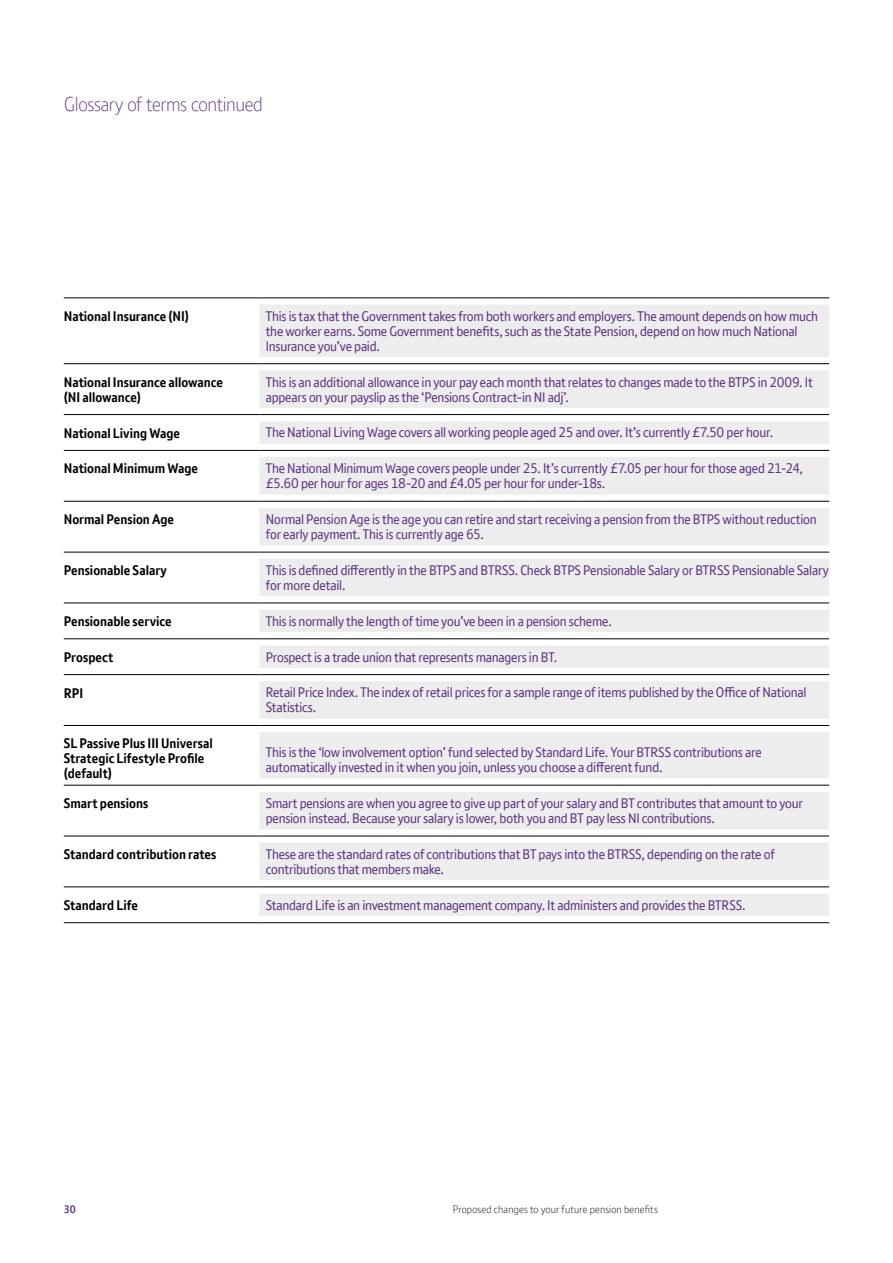
<style>
.page{position:relative;width:893px;height:1263px;background:#fff}
.page>*{position:absolute;margin:0;border:0;box-sizing:border-box;transform-origin:0 0}
.t1{font:300 19.5px "BT Font";letter-spacing:-.02em;color:#603483}
.t2{font:13.5px/15px "BT Font";letter-spacing:-.015em;color:#603483}
.t3{font:700 13.5px/15px "BT Font";color:#000}
.t4{font:300 10.5px "BT Font";letter-spacing:.015em;color:#000}
.t5{font:700 10.5px "BT Font";color:#603483}
</style>
<div class="page">
<svg style="left:259px;top:305px;width:570px;height:611px;fill:#ededed"></svg>
<hr style="left:64px;top:298px;width:195px;height:1px;background:#000">
<hr style="left:259px;top:298px;width:570px;height:1px;background:#000">
<hr style="left:64px;top:363px;width:195px;height:1px;background:#000">
<hr style="left:259px;top:363px;width:570px;height:1px;background:#000">
<hr style="left:64px;top:552px;width:195px;height:1px;background:#000">
<hr style="left:259px;top:552px;width:570px;height:1px;background:#000">
<hr style="left:64px;top:603px;width:195px;height:1px;background:#000">
<hr style="left:259px;top:603px;width:570px;height:1px;background:#000">
<hr style="left:64px;top:638px;width:195px;height:1px;background:#000">
<hr style="left:259px;top:638px;width:570px;height:1px;background:#000">
<hr style="left:64px;top:674px;width:195px;height:1px;background:#000">
<hr style="left:259px;top:674px;width:570px;height:1px;background:#000">
<hr style="left:64px;top:725px;width:195px;height:1px;background:#000">
<hr style="left:259px;top:725px;width:570px;height:1px;background:#000">
<hr style="left:64px;top:785px;width:195px;height:1px;background:#000">
<hr style="left:259px;top:785px;width:570px;height:1px;background:#000">
<hr style="left:64px;top:836px;width:195px;height:1px;background:#000">
<hr style="left:259px;top:836px;width:570px;height:1px;background:#000">
<hr style="left:64px;top:887px;width:195px;height:1px;background:#000">
<hr style="left:259px;top:887px;width:570px;height:1px;background:#000">
<hr style="left:64px;top:922px;width:195px;height:1px;background:#000">
<hr style="left:259px;top:922px;width:570px;height:1px;background:#000">
<hr style="left:64px;top:414px;width:195px;height:1px;background:#000">
<hr style="left:259px;top:414px;width:570px;height:1px;background:#000">
<hr style="left:64px;top:501px;width:195px;height:1px;background:#000">
<hr style="left:259px;top:501px;width:570px;height:1px;background:#000">
<hr style="left:64px;top:450px;width:195px;height:1px;background:#000">
<hr style="left:259px;top:450px;width:570px;height:1px;background:#000">
<h1 class="t1" style="left:64px;top:91px;width:200px">Glossary of terms continued</h1>
<p class="t3" style="left:64px;top:309px;width:127px">National Insurance (NI)</p>
<p class="t2" style="left:266px;top:308px;width:554px">This is tax that the Government takes from both workers and employers. The amount depends on how much the worker earns. Some Government benefits, such as the State Pension, depend on how much National<br>Insurance you’ve paid.</p>
<p class="t3" style="left:64px;top:374px;width:161px">National Insurance allowance (NI allowance)</p>
<p class="t2" style="left:266px;top:374px;width:548px">This is an additional allowance in your pay each month that relates to changes made to the BTPS in 2009. It appears on your payslip as the ‘Pensions Contract-in NI adj’.</p>
<p class="t3" style="left:64px;top:425px;width:118px">National Living Wage</p>
<p class="t2" style="left:266px;top:425px;width:509px">The National Living Wage covers all working people aged 25 and over. It’s currently £7.50 per hour.</p>
<p class="t3" style="left:64px;top:461px;width:136px">National Minimum Wage</p>
<p class="t2" style="left:266px;top:461px;width:539px">The National Minimum Wage covers people under 25. It’s currently £7.05 per hour for those aged 21-24, £5.60 per hour for ages 18-20 and £4.05 per hour for under-18s.</p>
<p class="t3" style="left:64px;top:512px;width:112px">Normal Pension Age</p>
<p class="t2" style="left:266px;top:512px;width:552px">Normal Pension Age is the age you can retire and start receiving a pension from the BTPS without reduction for early payment. This is currently age 65.</p>
<p class="t3" style="left:64px;top:563px;width:105px">Pensionable Salary</p>
<p class="t2" style="left:266px;top:562px;width:564px">This is defined differently in the BTPS and BTRSS. Check BTPS Pensionable Salary or BTRSS Pensionable Salary for more detail.</p>
<p class="t3" style="left:64px;top:614px;width:109px">Pensionable service</p>
<p class="t2" style="left:266px;top:613px;width:348px">This is normally the length of time you’ve been in a pension scheme.</p>
<p class="t3" style="left:64px;top:649px;width:51px">Prospect</p>
<p class="t2" style="left:266px;top:649px;width:293px">Prospect is a trade union that represents managers in BT.</p>
<p class="t3" style="left:64px;top:685px;width:21px">RPI</p>
<p class="t2" style="left:266px;top:685px;width:542px">Retail Price Index. The index of retail prices for a sample range of items published by the Office of National<br>Statistics.</p>
<p class="t3" style="left:64px;top:736px;width:151px">SL Passive Plus III Universal<br>Strategic Lifestyle Profile (default)</p>
<p class="t2" style="left:266px;top:745px;width:497px">This is the ‘low involvement option’ fund selected by Standard Life. Your BTRSS contributions are automatically invested in it when you join, unless you choose a different fund.</p>
<p class="t3" style="left:64px;top:796px;width:86px">Smart pensions</p>
<p class="t2" style="left:266px;top:795px;width:539px">Smart pensions are when you agree to give up part of your salary and BT contributes that amount to your pension instead. Because your salary is lower, both you and BT pay less NI contributions.</p>
<p class="t3" style="left:64px;top:847px;width:154px">Standard contribution rates</p>
<p class="t2" style="left:266px;top:846px;width:511px">These are the standard rates of contributions that BT pays into the BTRSS, depending on the rate of contributions that members make.</p>
<p class="t3" style="left:64px;top:898px;width:76px">Standard Life</p>
<p class="t2" style="left:266px;top:897px;width:481px">Standard Life is an investment management company. It administers and provides the BTRSS.</p>
<p class="t5" style="left:64px;top:1202px;width:14px">30</p>
<p class="t4" style="left:453px;top:1202px;width:206px">Proposed changes to your future pension benefits</p>
</div>
